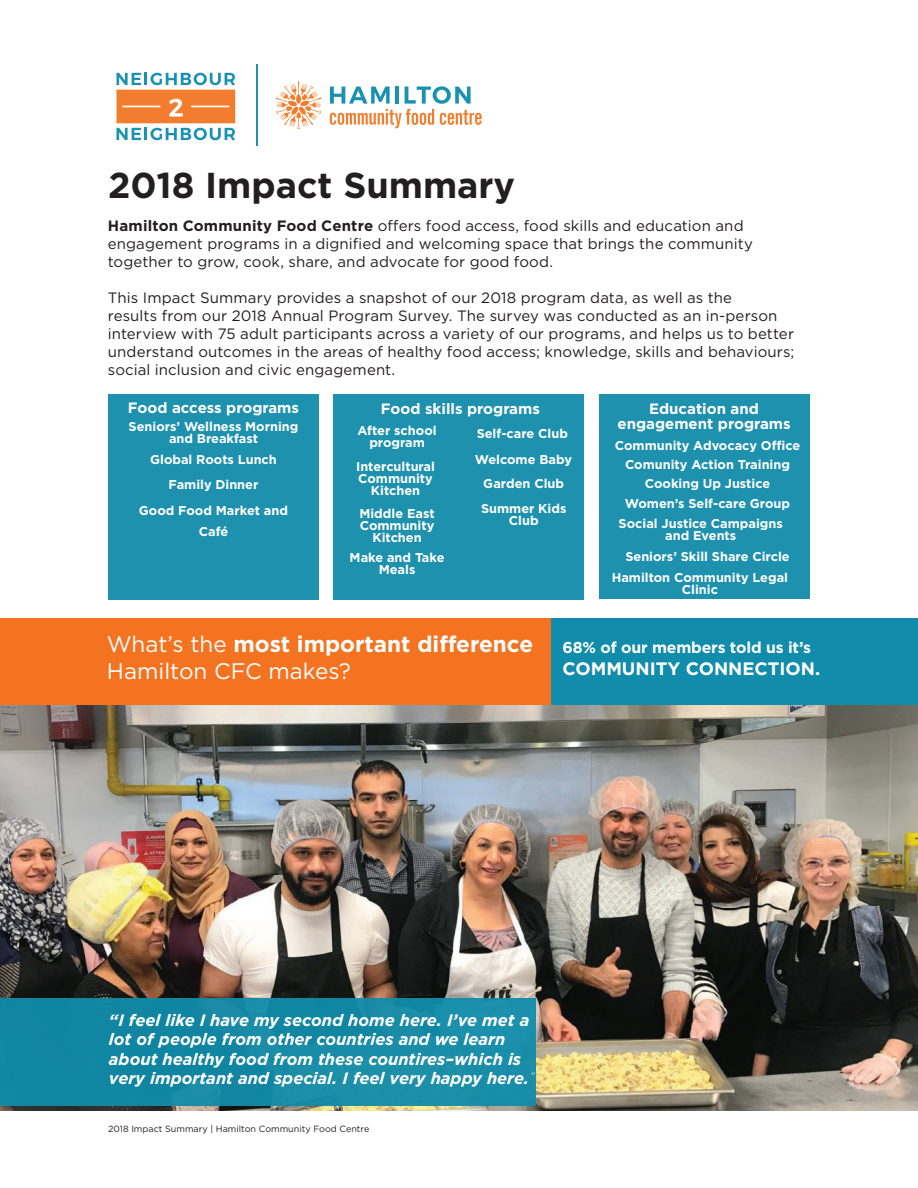
<style>
.page{position:relative;width:918px;height:1188px;background:#fff}
.page>*{position:absolute;margin:0;border:0;box-sizing:border-box;transform-origin:0 0}
.t1{font:700 36px "Gotham";color:#231f20}
.t2{font:22.5px/27px "Gotham";color:#fff}
.t3{font:700 18px "Gotham";color:#fff}
.t4{font:italic 700 16.5px/19.5px "Gotham";color:#fff}
.t5{font:700 15.75px "Gotham";letter-spacing:-.01em;color:#fff}
.t6{font:15px/18px "Gotham";letter-spacing:.005em;color:#231f20}
.t7{font:700 15px/15px "Gotham";color:#fff;text-align:center}
.t8{font:700 12.75px/12px "Gotham";color:#fff;text-align:center}
.t9{font:9px "Gotham";color:#231f20}
.s1{font-weight:700}
.s2{font-weight:200}
</style>
<div class="page">
<div style="left:108px;top:394px;width:211px;height:205px;background:#1d91ae"></div>
<div style="left:334px;top:394px;width:250px;height:205px;background:#1d91ae"></div>
<div style="left:599px;top:394px;width:211px;height:205px;background:#1d91ae"></div>
<img style="left:0;top:705px;width:918px;height:406px">
<div style="left:0;top:998px;width:536px;height:107px;background:#1287a3"></div>
<div style="left:0;top:619px;width:552px;height:86px;background:#f47321"></div>
<div style="left:552px;top:619px;width:366px;height:86px;background:#118caa"></div>
<svg style="left:116px;top:73px;width:119px;height:67px"></svg>
<hr style="left:257px;top:65px;width:1px;height:81px;background:#1b92b3">
<svg style="left:330px;top:86px;width:152px;height:42px"></svg>
<svg style="left:276px;top:81px;width:45px;height:48px"></svg>
<h1 class="t1" style="left:108px;top:161px;width:409px">2018 Impact Summary</h1>
<p class="t6" style="left:108px;top:217px;width:647px"><span class="s1">Hamilton Community Food Centre</span> offers food access, food skills and education and engagement programs in a dignified and welcoming space that brings the community together to grow, cook, share, and advocate for good food.</p>
<p class="t6" style="left:108px;top:289px;width:688px">This Impact Summary provides a snapshot of our 2018 program data, as well as the<br>results from our 2018 Annual Program Survey. The survey was conducted as an in-person interview with 75 adult participants across a variety of our programs, and helps us to better understand outcomes in the areas of healthy food access; knowledge, skills and behaviours; social inclusion and civic engagement.</p>
<p class="t7" style="left:128px;top:401px;width:173px">Food access programs</p>
<p class="t8" style="left:139px;top:447px;width:151px;line-height:25.3px">Global Roots Lunch<br>Family Dinner<br>Good Food Market and</p>
<p class="t8" style="left:199px;top:525px;width:31px">Café</p>
<p class="t8" style="left:129px;top:421px;width:171px">Seniors’ Wellness Morning and Breakfast</p>
<p class="t7" style="left:381px;top:401px;width:160px">Food skills programs</p>
<p class="t8" style="left:358px;top:425px;width:81px">After school program</p>
<p class="t8" style="left:356px;top:460px;width:80px">Intercultural<br>Community<br>Kitchen</p>
<p class="t8" style="left:359px;top:507px;width:77px">Middle East<br>Community<br>Kitchen</p>
<p class="t8" style="left:350px;top:551px;width:96px">Make and Take<br>Meals</p>
<p class="t8" style="left:475px;top:420px;width:99px;line-height:25.8px;text-align:left">Self-care Club<br>Welcome Baby</p>
<p class="t8" style="left:481px;top:470px;width:87px;line-height:25px;text-align:left">Garden Club<br>Summer Kids</p>
<p class="t8" style="left:509px;top:514px;width:31px">Club</p>
<p class="t7" style="left:618px;top:401px;width:175px">Education and engagement programs</p>
<p class="t8" style="left:615px;top:436px;width:187px;line-height:19.4px">Community Advocacy Office<br>Comunity Action Training<br>Cooking Up Justice<br>Women’s Self-care Group</p>
<p class="t8" style="left:619px;top:517px;width:166px">Social Justice Campaigns and Events</p>
<p class="t8" style="left:612px;top:571px;width:178px">Hamilton Community Legal<br>Clinic</p>
<p class="t8" style="left:625px;top:551px;width:166px">Seniors’ Skill Share Circle</p>
<h2 class="t2" style="left:107px;top:631px;width:428px">What’s the <span class="s1">most important difference<br></span>Hamilton CFC makes?</h2>
<p class="t5" style="left:562px;top:637px;width:250px">68% of our members told us it’s</p>
<p class="t3" style="left:562px;top:657px;width:259px">COMMUNITY CONNECTION.</p>
<p class="t4" style="left:109px;top:1010px;width:427px">“I feel like I have my second home here. I’ve met a lot of people from other countries and we learn about healthy food from these countires–which is very important and special. I feel very happy here.<span class="s2">”</span></p>
<p class="t9" style="left:108px;top:1123px;width:263px">2018 Impact Summary | Hamilton Community Food Centre</p>
</div>
